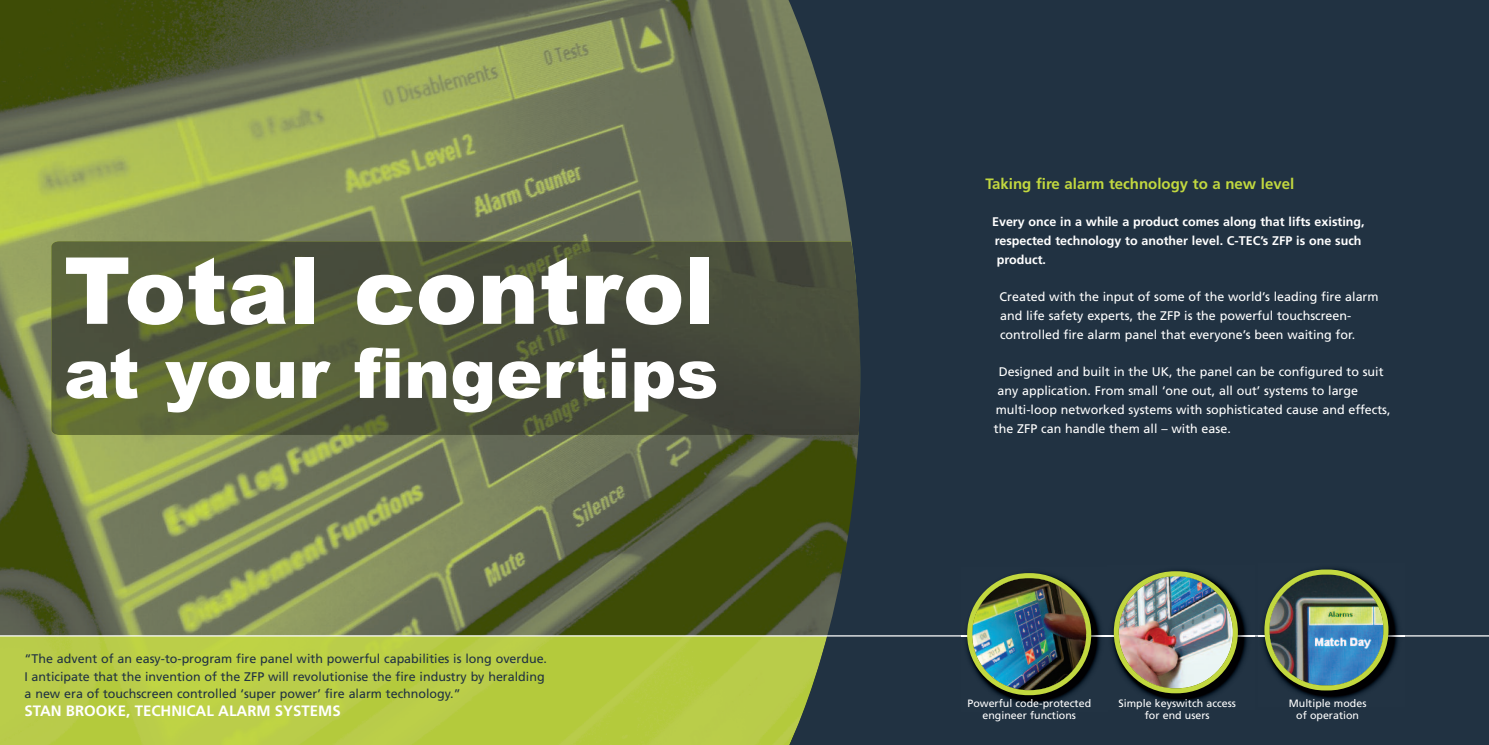
<style>
.page{position:relative;width:1489px;height:745px;background:#fff}
.page>*{position:absolute;margin:0;border:0;box-sizing:border-box;transform-origin:0 0}
.t1{font:900 92.5px "Arial";color:#fff}
.t2{font:900 69.12px "Arial";color:#fff}
.t3{font:700 15px "Frutiger";color:#c2d83f}
.t4{font:700 15px "Frutiger";color:#fff}
.t5{font:12.5px/18.8px "Frutiger";color:#fff}
.t6{font:12.5px/17.5px "Frutiger";color:#213242}
.t7{font:700 12.5px/18.8px "Frutiger";color:#fff}
.t8{font:10.62px/12.5px "Frutiger";color:#fff;text-align:center}
</style>
<div class="page">
<img style="left:0;top:0;width:784px;height:635px">
<img style="left:0;top:636px;width:784px;height:108px">
<img style="left:51px;top:241px;width:733px;height:193px">
<svg style="left:784px;top:0;width:704px;height:744px;background:#263641"></svg>
<hr style="left:0;top:635px;width:1488px;height:1px;background:#fff">
<img style="left:961px;top:567px;width:146px;height:144px">
<img style="left:961px;top:635px;width:146px;height:1px">
<img style="left:967px;top:572px;width:124px;height:122px">
<img style="left:1107px;top:565px;width:147px;height:144px">
<img style="left:1113px;top:571px;width:124px;height:121px">
<img style="left:1258px;top:563px;width:146px;height:143px">
<img style="left:1258px;top:635px;width:146px;height:1px">
<img style="left:1264px;top:569px;width:124px;height:121px">
<h1 class="t1" style="left:64px;top:237px;width:653px">Total control</h1>
<h2 class="t2" style="left:64px;top:333px;width:656px">at your fingertips</h2>
<p class="t6" style="left:25px;top:650px;width:524px">“The advent of an easy-to-program fire panel with powerful capabilities is long overdue.<br>I anticipate that the invention of the ZFP will revolutionise the fire industry by heralding a new era of touchscreen controlled ‘super power’ fire alarm technology.”</p>
<p class="t4" style="left:25px;top:704px;width:317px">STAN BROOKE, TECHNICAL ALARM SYSTEMS</p>
<p class="t3" style="left:985px;top:177px;width:310px">Taking fire alarm technology to a new level</p>
<p class="t7" style="left:992px;top:213px;width:374px">Every once in a while a product comes along that lifts existing, respected technology to another level. C-TEC’s ZFP is one such product.</p>
<p class="t5" style="left:999px;top:288px;width:380px">Created with the input of some of the world’s leading fire alarm and life safety experts, the ZFP is the powerful touchscreen&shy;controlled fire alarm panel that everyone’s been waiting for.</p>
<p class="t5" style="left:993px;top:363px;width:398px;text-indent:5px">Designed and built in the UK, the panel can be configured to suit any application. From small ‘one out, all out’ systems to large multi-loop networked systems with sophisticated cause and effects, the ZFP can handle them all – with ease.</p>
<p class="t8" style="left:967px;top:697px;width:125px">Powerful code-protected engineer functions</p>
<p class="t8" style="left:1118px;top:697px;width:119px">Simple keyswitch access for end users</p>
<p class="t8" style="left:1288px;top:697px;width:79px">Multiple modes of operation</p>
</div>
